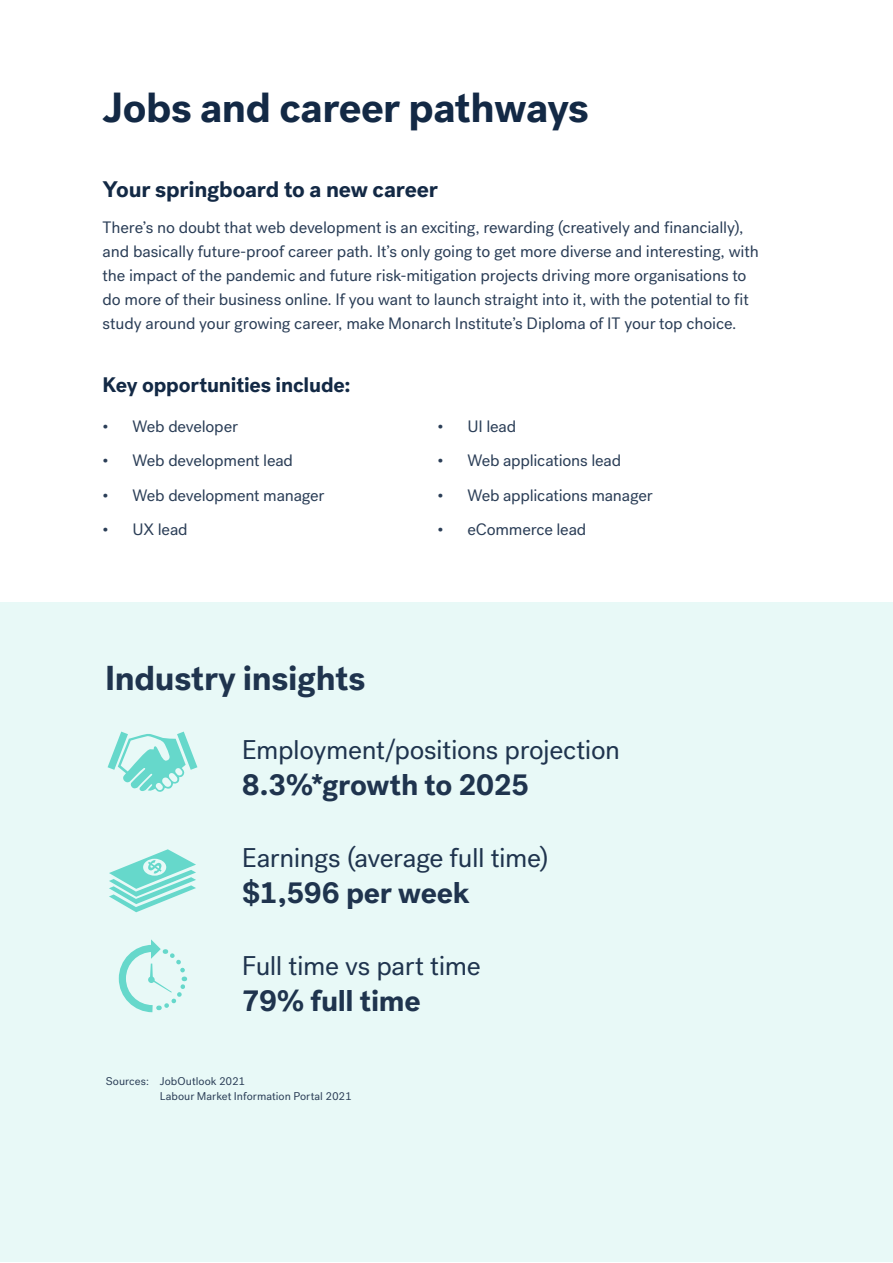
<style>
.page{position:relative;width:893px;height:1263px;background:#fff}
.page>*{position:absolute;margin:0;border:0;box-sizing:border-box;transform-origin:0 0}
.t1{font:700 42px "Post Grotesk";letter-spacing:-.01em;color:#132945}
.t2{font:700 34.5px "Post Grotesk";letter-spacing:-.01em;color:#1f344e}
.insight_body{font:700 30px "Post Grotesk";letter-spacing:-.015em;color:#1f344e}
.insight_body-2{font:27px "Post Grotesk";letter-spacing:-.015em;color:#1f344e}
.Sub_heading_1{font:700 22.5px "Post Grotesk";letter-spacing:-.01em;color:#132945}
.Sub_heading_1-2{font:700 21px "Post Grotesk";letter-spacing:-.01em;color:#132945}
.Paragraph_Style_5{font:16.5px/24px "Post Grotesk";letter-spacing:-.01em;color:#2b3e57}
.sources{font:11.25px "Post Grotesk";letter-spacing:.005em;color:#2b3e57}
</style>
<div class="page">
<div style="left:0;top:602px;width:892px;height:659px;background:#e8f9f7"></div>
<svg style="left:109px;top:849px;width:87px;height:63px"></svg>
<svg style="left:108px;top:732px;width:89px;height:60px"></svg>
<svg style="left:118px;top:939px;width:70px;height:74px"></svg>
<p class="t1" style="left:103px;top:80px;width:488px">Jobs and career pathways</p>
<p class="Sub_heading_1" style="left:103px;top:175px;width:337px">Your springboard to a new career</p>
<p class="Paragraph_Style_5" style="left:103px;top:215px;width:657px">There’s no doubt that web development is an exciting, rewarding (creatively and financially), and basically future-proof career path. It’s only going to get more diverse and interesting, with the impact of the pandemic and future risk-mitigation projects driving more organisations to do more of their business online. If you want to launch straight into it, with the potential to fit study around your growing career, make Monarch Institute’s Diploma of IT your top choice.</p>
<p class="Sub_heading_1-2" style="left:103px;top:372px;width:249px">Key opportunities include:</p>
<p class="Paragraph_Style_5" style="left:103px;top:414px;width:137px">• Web developer</p>
<p class="Paragraph_Style_5" style="left:103px;top:448px;width:192px">• Web development lead</p>
<p class="Paragraph_Style_5" style="left:103px;top:483px;width:223px">• Web development manager</p>
<p class="Paragraph_Style_5" style="left:103px;top:517px;width:87px">• UX lead</p>
<p class="t2" style="left:105px;top:656px;width:262px">Industry insights</p>
<p class="Paragraph_Style_5" style="left:437px;top:414px;width:80px">• UI lead</p>
<p class="Paragraph_Style_5" style="left:437px;top:448px;width:185px">• Web applications lead</p>
<p class="Paragraph_Style_5" style="left:437px;top:483px;width:217px">• Web applications manager</p>
<p class="Paragraph_Style_5" style="left:437px;top:517px;width:150px">• eCommerce lead</p>
<p class="insight_body-2" style="left:242px;top:734px;width:380px">Employment/positions projection</p>
<p class="insight_body" style="left:242px;top:766px;width:289px">8.3%*growth to 2025</p>
<p class="insight_body-2" style="left:242px;top:842px;width:308px">Earnings (average full time)</p>
<p class="insight_body" style="left:242px;top:874px;width:229px">$1,596 per week</p>
<p class="insight_body-2" style="left:242px;top:950px;width:240px">Full time vs part time</p>
<p class="insight_body" style="left:242px;top:982px;width:180px">79% full time</p>
<p class="sources" style="left:106px;top:1074px;width:141px">Sources: JobOutlook 2021</p>
<p class="sources" style="left:160px;top:1089px;width:193px">Labour Market Information Portal 2021</p>
</div>
